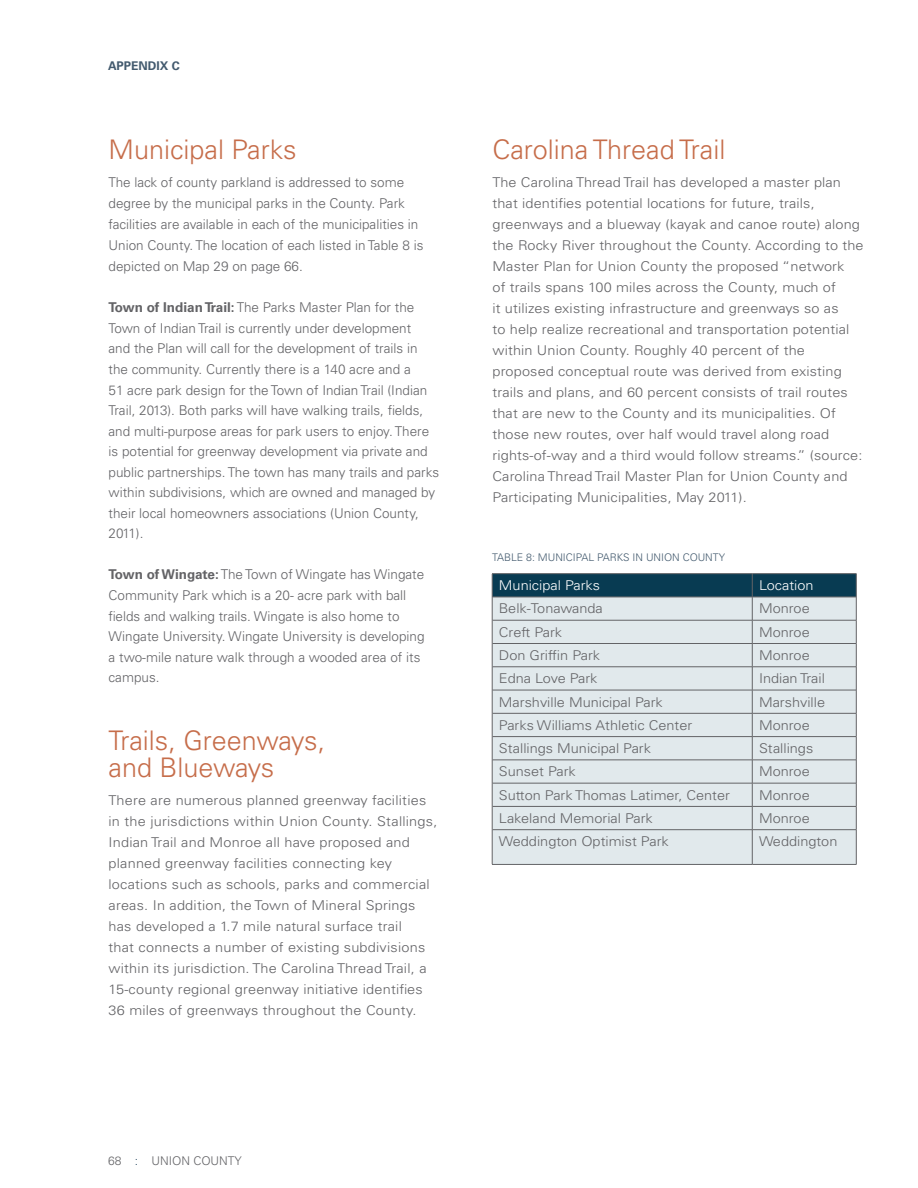
<style>
.page{position:relative;width:918px;height:1188px;background:#fff}
.page>*{position:absolute;margin:0;border:0;box-sizing:border-box;transform-origin:0 0}
.t1{font:300 27px/27px "Univers LT Std";color:#c66d4a}
.t2{font:300 13.5px/21px "Univers LT Std";color:#636366;scale:1.07 1}
.t3{font:300 13.5px/20.5px "Univers LT Std";color:#636366}
.t4{font:300 13.5px "Univers LT Std";color:#fff;scale:1.07 1}
.t5{font:300 12px "Univers LT Std";color:#636366}
.t6{font:700 12px "Univers LT Std";color:#435a6e}
.t7{font:300 10.5px "Univers LT Std";color:#435a6e}
.s1{font-weight:700}
.s2{color:#2b4c63}
</style>
<div class="page">
<div style="left:493px;top:830px;width:363px;height:34px;background:#e1e9ec"></div>
<hr style="left:492px;top:573px;width:260px;height:1px;background:#636366">
<hr style="left:752px;top:573px;width:104px;height:1px;background:#636366">
<hr style="left:492px;top:864px;width:260px;height:1px;background:#636366">
<hr style="left:752px;top:864px;width:104px;height:1px;background:#636366">
<svg style="left:492px;top:574px;width:365px;height:256px;background:#c7d3d8"></svg>
<hr style="left:492px;top:830px;width:1px;height:34px;background:#636366">
<hr style="left:752px;top:830px;width:1px;height:34px;background:#636366">
<hr style="left:856px;top:830px;width:1px;height:34px;background:#636366">
<p class="t6" style="left:108px;top:58px;width:33px">APPEND</p>
<p class="t6" style="left:157px;top:58px;width:25px">IX C</p>
<h1 class="t1" style="left:109px;top:136px;width:190px">Municipal Parks</h1>
<p class="t3" style="left:109px;top:172px;width:316px;line-height:21px">The lack of county parkland is addressed to some degree by the municipal parks in the County. Park facilities are available in each of the municipalities in Union County. The location of each listed in Table 8 is depicted on Map 29 on page 66.</p>
<p class="t3" style="left:109px;top:297px;width:332px"><span class="s1">Town of Indian Trail:</span> The Parks Master Plan for the Town of Indian Trail is currently under development<br>and the Plan will call for the development of trails in the community. Currently there is a 140 acre and a<br>51 acre park design for the Town of Indian Trail (Indian Trail, 2013). Both parks will have walking trails, fields, and multi-purpose areas for park users to enjoy. There is potential for greenway development via private and public partnerships. The town has many trails and parks within subdivisions, which are owned and managed by their local homeowners associations (Union County, 2011).</p>
<p class="t3" style="left:109px;top:564px;width:318px"><span class="s1">Town of Wingate:</span> The Town of Wingate has Wingate Community Park which is a 20- acre park with ball fields and walking trails. Wingate is also home to Wingate University. Wingate University is developing a two-mile nature walk through a wooded area of its campus.</p>
<h1 class="t1" style="left:109px;top:727px;width:218px">Trails, Greenways, and Blueways</h1>
<p class="t2" style="left:109px;top:790px;width:309px">There are numerous planned greenway facilities in the jurisdictions within Union County. Stallings, Indian Trail and Monroe all have proposed and planned greenway facilities connecting key locations such as schools, parks and commercial areas. In addition, the Town of Mineral Springs has developed a 1.7 mile natural surface trail<br>that connects a number of existing subdivisions within its jurisdiction. The Carolina Thread Trail, a 15-county regional greenway initiative identifies 36 miles of greenways throughout the County.</p>
<h1 class="t1" style="left:492px;top:136px;width:234px">Carolina Thread Trail</h1>
<p class="t2" style="left:492px;top:172px;width:348px">The Carolina Thread Trail has developed a master plan that identifies potential locations for future, trails, greenways and a blueway (kayak and canoe route) along the Rocky River throughout the County. According to the Master Plan for Union County the proposed “network<br>of trails spans 100 miles across the County, much of<br>it utilizes existing infrastructure and greenways so as<br>to help realize recreational and transportation potential within Union County. Roughly 40 percent of the proposed conceptual route was derived from existing trails and plans, and 60 percent consists of trail routes that are new to the County and its municipalities. Of those new routes, over half would travel along road rights-of-way and a third would follow streams.” (source:<br>Carolina Thread Trail Master Plan for Union County and Participating Municipalities, May 2011).</p>
<p class="t7" style="left:492px;top:551px;width:8px">table</p>
<p class="t7" style="left:526px;top:551px;width:19px">8: municipal</p>
<p class="t7" style="left:597px;top:551px;width:8px">parks</p>
<p class="t7" style="left:633px;top:551px;width:21px">in union</p>
<p class="t7" style="left:683px;top:551px;width:9px">count</p>
<p class="t7" style="left:719px;top:551px;width:8px">y</p>
<p class="t4" style="left:499px;top:577px;width:96px">Municipal Parks</p>
<p class="t4" style="left:759px;top:577px;width:52px">Location</p>
<p class="t2" style="left:499px;top:598px;width:99px">Belk-Tonawanda</p>
<p class="t2" style="left:759px;top:598px;width:49px">Monroe</p>
<p class="t2" style="left:499px;top:621px;width:61px">Creft Park</p>
<p class="t2" style="left:759px;top:621px;width:49px">Monroe</p>
<p class="t2" style="left:499px;top:645px;width:96px">Don Griffin Park</p>
<p class="t2" style="left:759px;top:645px;width:49px">Monroe</p>
<p class="t2" style="left:499px;top:668px;width:94px">Edna Love Park</p>
<p class="t2" style="left:759px;top:668px;width:63px">Indian Trail</p>
<p class="t2" style="left:499px;top:691px;width:155px">Marshville Municipal Park</p>
<p class="t2" style="left:759px;top:691px;width:63px">Marshville</p>
<p class="t2" style="left:499px;top:715px;width:182px">Parks Williams Athletic Center</p>
<p class="t2" style="left:759px;top:715px;width:49px">Monroe</p>
<p class="t2" style="left:499px;top:738px;width:144px">Stallings Municipal Park</p>
<p class="t2" style="left:759px;top:738px;width:52px">Stallings</p>
<p class="t2" style="left:499px;top:761px;width:73px">Sunset Park</p>
<p class="t2" style="left:759px;top:761px;width:49px">Monroe</p>
<p class="t2" style="left:499px;top:784px;width:217px">Sutton Park Thomas Latimer, Center</p>
<p class="t2" style="left:759px;top:784px;width:49px">Monroe</p>
<p class="t2" style="left:499px;top:808px;width:145px">Lakeland Memorial Park</p>
<p class="t2" style="left:759px;top:808px;width:49px">Monroe</p>
<p class="t2" style="left:499px;top:831px;width:160px">Weddington Optimist Park</p>
<p class="t2" style="left:759px;top:831px;width:75px">Weddington</p>
<p class="t5" style="left:108px;top:1154px;width:135px">68 <span class="s2">:</span> UNION COUNTY</p>
</div>
